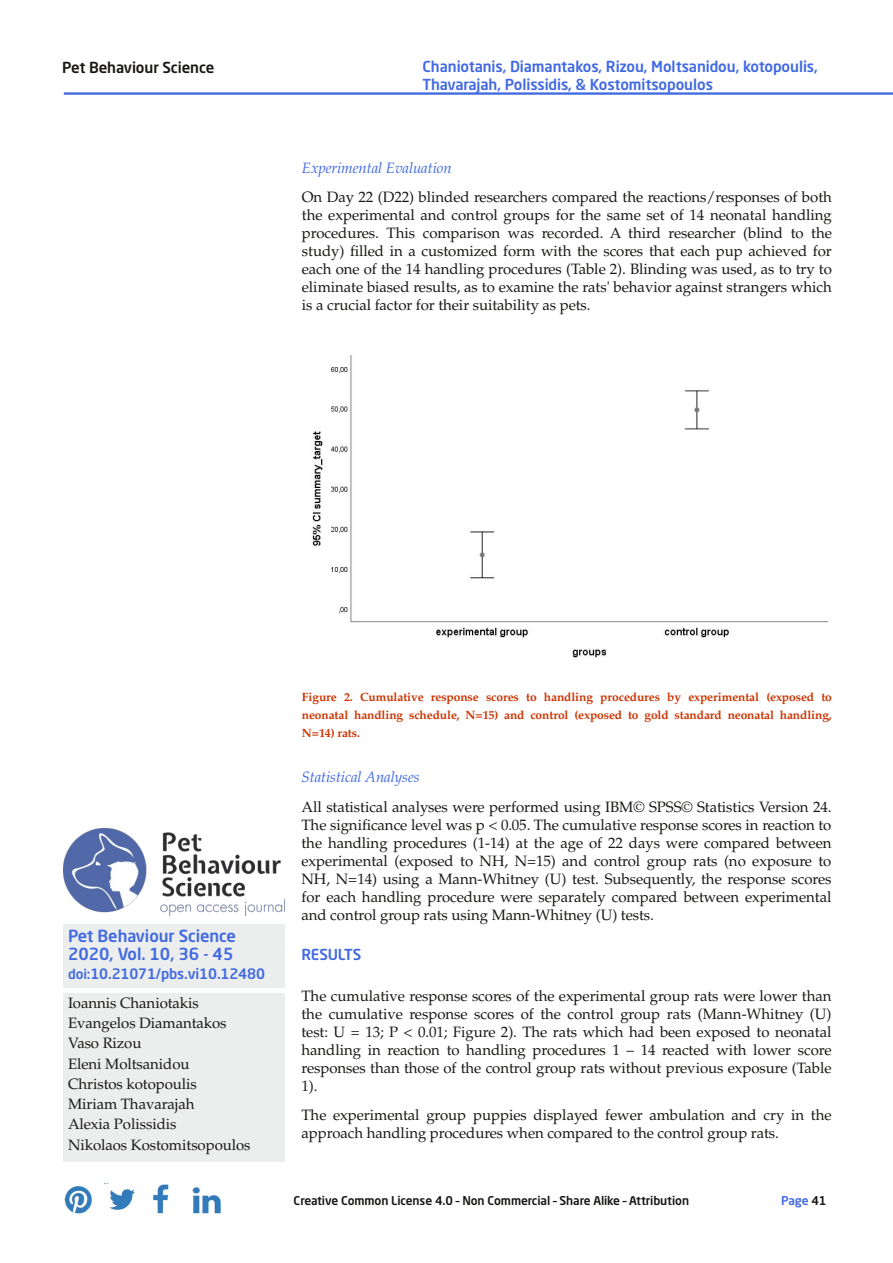
<style>
.page{position:relative;width:893px;height:1263px;background:#fff}
.page>*{position:absolute;margin:0;border:0;box-sizing:border-box;transform-origin:0 0}
.t1{font:500 16.5px/18.8px "Neo Sans Std";letter-spacing:-.005em;color:#4169e1}
.t2{font:15px/18px "Palatino LT Std";letter-spacing:-.005em;color:#181715;text-align:justify}
.t3{font:500 15px/18px "Neo Sans Std";letter-spacing:-.01em;color:#4169e1}
.t4{font:italic 15px "Palatino LT Std";letter-spacing:-.005em;color:#4169e1}
.t5{font:500 15px "Neo Sans Std";letter-spacing:-.01em;color:#181715}
.t6{font:500 14.25px "Neo Sans Std";letter-spacing:-.01em;color:#4169e1}
.t7{font:700 12px/18px "Palatino LT Std";letter-spacing:-.01em;color:#c30;text-align:justify}
.t8{font:500 12px "Neo Sans Std";letter-spacing:-.01em;color:#181715}
.t9{font:500 12px "Neo Sans Std";letter-spacing:-.01em;color:#4169e1}
.s1{font-size:13.5px}
.s2{color:#181715}
</style>
<div class="page">
<hr style="left:64px;top:92px;width:829px;height:3px;background:#4169e1">
<img style="left:64px;top:1186px;width:29px;height:28px">
<img style="left:105px;top:1183px;width:30px;height:27px">
<img style="left:153px;top:1184px;width:16px;height:30px">
<img style="left:192px;top:1187px;width:30px;height:27px">
<img style="left:312px;top:355px;width:517px;height:303px">
<div style="left:64px;top:993px;width:221px;height:168px;background:#eceded"></div>
<img style="left:64px;top:828px;width:221px;height:87px">
<div style="left:64px;top:924px;width:221px;height:64px;background:#eceded"></div>
<p class="t5" style="left:62px;top:62px;width:154px">Pet Behaviour Science</p>
<p class="t3" style="left:422px;top:59px;width:397px">Chaniotanis, Diamantakos, Rizou, Moltsanidou, kotopoulis,<br>Thavarajah, Polissidis, &amp; Kostomitsopoulos</p>
<p class="t4" style="left:302px;top:162px;width:151px">Experimental Evaluation</p>
<p class="t2" style="left:302px;top:189px;width:532px">On Day 22 (D22) blinded researchers compared the reactions/responses of both the experimental and control groups for the same set of 14 neonatal handling procedures. This comparison was recorded. A third researcher (blind to the study) filled in a customized form with the scores that each pup achieved for each one of the 14 handling procedures (Table 2). Blinding was used, as to try to eliminate biased results, as to examine the rats' behavior against strangers which is a crucial factor for their suitability as pets.</p>
<p class="t1" style="left:68px;top:928px;width:170px">Pet Behaviour Science<br>2020, Vol. 10, 36 - 45</p>
<p class="t6" style="left:68px;top:968px;width:198px"><span class="s1">doi:</span>10.21071/pbs.vi10.12480</p>
<p class="t2" style="left:68px;top:994px;width:184px;line-height:20.2px;text-align:left">Ioannis Chaniotakis<br>Evangelos Diamantakos<br>Vaso Rizou<br>Eleni Moltsanidou<br>Christos kotopoulis<br>Miriam Thavarajah<br>Alexia Polissidis<br>Nikolaos Kostomitsopoulos</p>
<p class="t7" style="left:302px;top:689px;width:532px">Figure 2. Cumulative response scores to handling procedures by experimental (exposed to neonatal handling schedule, N=15) and control (exposed to gold standard neonatal handling, N=14) rats.</p>
<p class="t4" style="left:301px;top:771px;width:120px">Statistical Analyses</p>
<p class="t2" style="left:301px;top:799px;width:532px">All statistical analyses were performed using IBM© SPSS© Statistics Version 24.<br>The significance level was p &lt; 0.05. The cumulative response scores in reaction to the handling procedures (1-14) at the age of 22 days were compared between experimental (exposed to NH, N=15) and control group rats (no exposure to NH, N=14) using a Mann-Whitney (U) test. Subsequently, the response scores for each handling procedure were separately compared between experimental and control group rats using Mann-Whitney (U) tests.</p>
<p class="t3" style="left:301px;top:947px;width:61px">RESULTS</p>
<p class="t2" style="left:301px;top:988px;width:532px">The cumulative response scores of the experimental group rats were lower than the cumulative response scores of the control group rats (Mann-Whitney (U) test: U = 13; P &lt; 0.01; Figure 2). The rats which had been exposed to neonatal handling in reaction to handling procedures 1 – 14 reacted with lower score responses than those of the control group rats without previous exposure (Table 1).</p>
<p class="t2" style="left:301px;top:1107px;width:532px">The experimental group puppies displayed fewer ambulation and cry in the approach handling procedures when compared to the control group rats.</p>
<p class="t8" style="left:294px;top:1196px;width:397px">Creative Common License 4.0 – Non Commercial – Share Alike – Attribution</p>
<p class="t9" style="left:781px;top:1196px;width:47px">Page <span class="s2">41</span></p>
</div>
